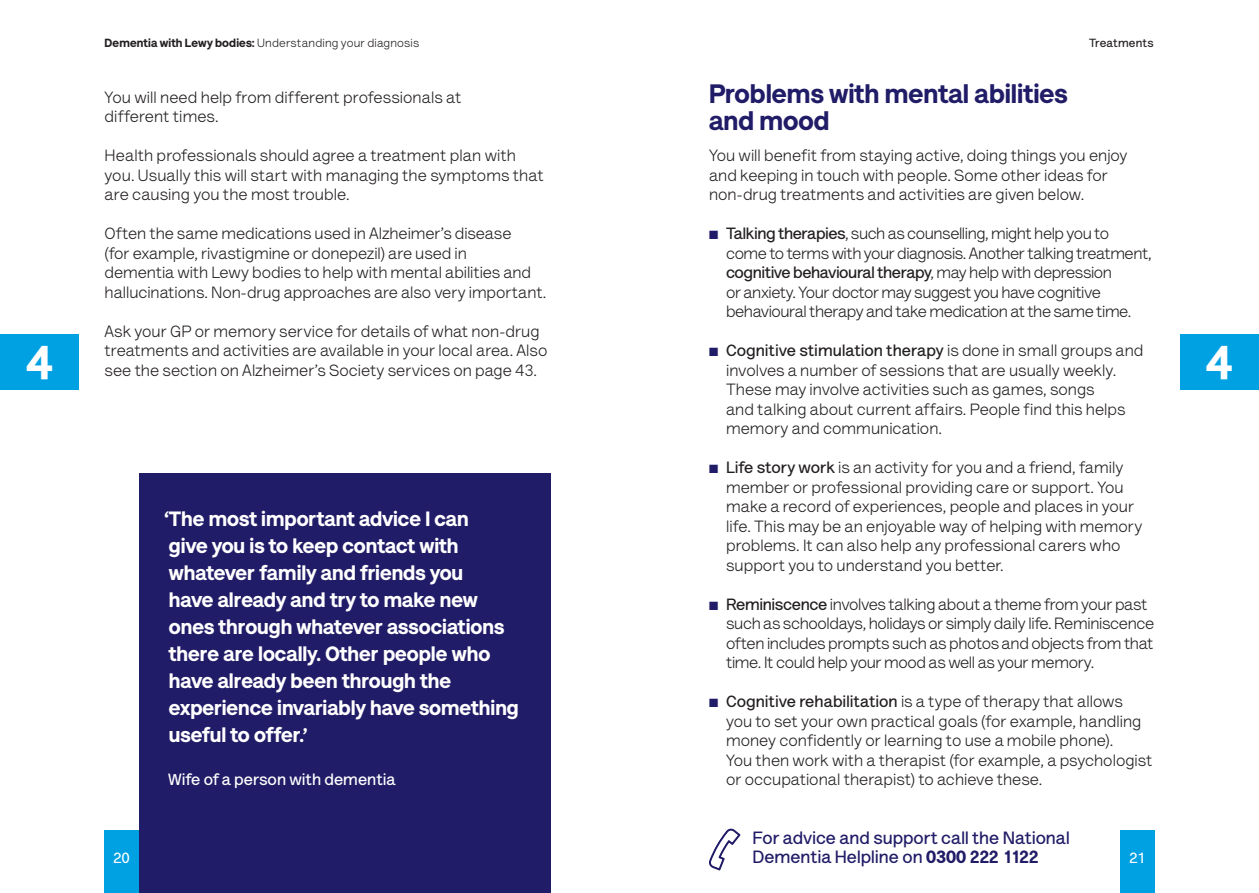
<style>
.page{position:relative;width:1259px;height:893px;background:#fff}
.page>*{position:absolute;margin:0;border:0;box-sizing:border-box;transform-origin:0 0}
.t1{font:900 48px "AS Lettera Text";color:#fff}
.t2{font:900 27px/27px "AS Lettera Text";color:#211c67}
.t3{font:900 21px/27px "AS Lettera Text";color:#fff}
.t4{font:700 18px "AS Lettera Text";color:#211c67}
.t5{font:16.5px/19.5px "AS Lettera Text";color:#231f20}
.t6{font:16.5px/19.5px "AS Lettera Text";letter-spacing:-.025em;color:#231f20}
.t7{font:16.5px/19.5px "AS Lettera Text";letter-spacing:-.02em;color:#231f20}
.t8{font:700 16.5px "AS Lettera Text";letter-spacing:.005em;color:#fff}
.t9{font:700 15px "AS Lettera Text";color:#fff}
.t10{font:12px "AS Lettera Text";letter-spacing:.015em;color:#231f20}
.t11{font:700 12px "AS Lettera Text";letter-spacing:.01em;color:#231f20}
.s1{font-weight:900}
.s2{color:#211c67}
.s3{font-weight:700}
</style>
<div class="page">
<div style="left:0;top:334px;width:78px;height:55px;background:#00a1e3"></div>
<div style="left:1180px;top:334px;width:79px;height:55px;background:#00a1e3"></div>
<div style="left:1120px;top:830px;width:34px;height:63px;background:#00a1e3"></div>
<div style="left:105px;top:830px;width:34px;height:63px;background:#00a1e3"></div>
<svg style="left:709px;top:828px;width:32px;height:43px"></svg>
<div style="left:139px;top:473px;width:411px;height:420px;background:#211c67"></div>
<p class="t10" style="left:105px;top:34px;width:316px"><span class="s1">Dementia with Lewy bodies:</span> Understanding your diagnosis</p>
<p class="t11" style="left:1089px;top:34px;width:66px">Treatments</p>
<h2 class="t2" style="left:709px;top:78px;width:360px">Problems with mental abilities and mood</h2>
<p class="t5" style="left:709px;top:145px;width:420px">You will benefit from staying active, doing things you enjoy and keeping in touch with people. Some other ideas for non-drug treatments and activities are given below.</p>
<p class="t6" style="left:726px;top:223px;width:427px;text-indent:-17px"><span class="s2">■</span> <span class="s3">Talking therapies</span>, such as counselling, might help you to come to terms with your diagnosis. Another talking treatment, <span class="s3">cognitive behavioural therapy</span>, may help with depression<br>or anxiety. Your doctor may suggest you have cognitive behavioural therapy and take medication at the same time.</p>
<p class="t5" style="left:726px;top:340px;width:419px;text-indent:-17px"><span class="s2">■</span> <span class="s3">Cognitive stimulation therapy</span> is done in small groups and involves a number of sessions that are usually weekly.<br>These may involve activities such as games, songs<br>and talking about current affairs. People find this helps memory and communication.</p>
<p class="t5" style="left:726px;top:457px;width:418px;text-indent:-17px"><span class="s2">■</span> <span class="s3">Life story work</span> is an activity for you and a friend, family member or professional providing care or support. You make a record of experiences, people and places in your life. This may be an enjoyable way of helping with memory problems. It can also help any professional carers who support you to understand you better.</p>
<p class="t7" style="left:726px;top:593px;width:430px;text-indent:-17px"><span class="s2">■</span> <span class="s3">Reminiscence</span> involves talking about a theme from your past such as schooldays, holidays or simply daily life. Reminiscence often includes prompts such as photos and objects from that time. It could help your mood as well as your memory.</p>
<p class="t5" style="left:726px;top:691px;width:428px;text-indent:-17px"><span class="s2">■</span> <span class="s3">Cognitive rehabilitation</span> is a type of therapy that allows you to set your own practical goals (for example, handling money confidently or learning to use a mobile phone).<br>You then work with a therapist (for example, a psychologist or occupational therapist) to achieve these.</p>
<p class="t5" style="left:105px;top:86px;width:358px">You will need help from different professionals at different times.</p>
<p class="t5" style="left:105px;top:145px;width:440px">Health professionals should agree a treatment plan with you. Usually this will start with managing the symptoms that are causing you the most trouble.</p>
<p class="t5" style="left:105px;top:223px;width:443px">Often the same medications used in Alzheimer’s disease<br>(for example, rivastigmine or donepezil) are used in<br>dementia with Lewy bodies to help with mental abilities and hallucinations. Non-drug approaches are also very important.</p>
<p class="t5" style="left:105px;top:320px;width:444px">Ask your GP or memory service for details of what non-drug treatments and activities are available in your local area. Also see the section on Alzheimer’s Society services on page 43.</p>
<h1 class="t1" style="left:26px;top:323px;width:28px">4</h1>
<h1 class="t1" style="left:1205px;top:323px;width:28px">4</h1>
<p class="t3" style="left:164px;top:503px;width:356px">‘The most important advice I can<br>give you is to keep contact with whatever family and friends you<br>have already and try to make new ones through whatever associations there are locally. Other people who have already been through the experience invariably have something useful to offer.’</p>
<p class="t8" style="left:168px;top:767px;width:229px">Wife of a person with dementia</p>
<p class="t4" style="left:752px;top:824px;width:318px">For advice and support call the National</p>
<p class="t9" style="left:113px;top:847px;width:18px">20</p>
<p class="t4" style="left:752px;top:843px;width:288px">Dementia Helpline on <span class="s1">0300 222 1122</span></p>
<p class="t9" style="left:1129px;top:847px;width:17px">21</p>
</div>
